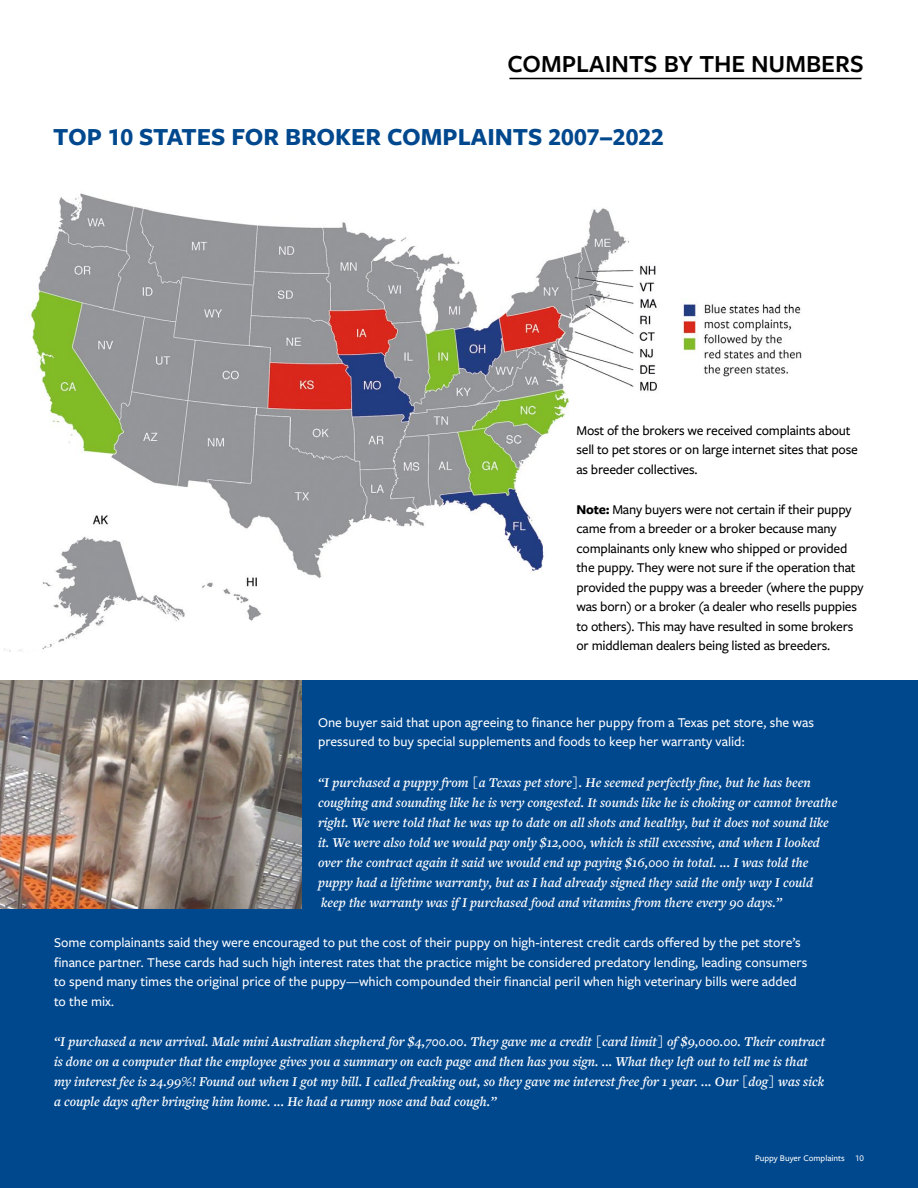
<style>
.page{position:relative;width:918px;height:1188px;background:#fff}
.page>*{position:absolute;margin:0;border:0;box-sizing:border-box;transform-origin:0 0}
.t1{font:700 25.5px "Freight Sans Pro";color:#00488e}
.t2{font:600 25.5px "Freight Sans Pro";color:#000}
.t3{font:italic 600 13.95px/20.1px "Freight Text Pro";color:#fff}
.t4{font:500 13.95px/19.5px "Freight Sans Pro";color:#fff}
.t5{font:500 13.95px/19.5px "Freight Sans Pro";letter-spacing:-.015em;color:#000}
.t6{font:500 9px "Freight Sans Pro";color:#fff}
.s1{font-weight:700}
</style>
<div class="page">
<img style="left:4px;top:193px;width:798px;height:459px">
<hr style="left:509px;top:78px;width:352px;height:1px;background:#000">
<div style="left:0;top:680px;width:918px;height:508px;background:#00488e"></div>
<img style="left:0;top:680px;width:301px;height:228px">
<h1 class="t2" style="left:507px;top:46px;width:358px">COMPLAINTS BY THE NUMBERS</h1>
<h1 class="t1" style="left:53px;top:119px;width:612px">TOP 10 STATES FOR BROKER COMPLAINTS 2007–2022</h1>
<p class="t5" style="left:576px;top:420px;width:283px">Most of the brokers we received complaints about sell to pet stores or on large internet sites that pose as breeder collectives.</p>
<p class="t5" style="left:576px;top:499px;width:289px"><span class="s1">Note:</span> Many buyers were not certain if their puppy came from a breeder or a broker because many complainants only knew who shipped or provided the puppy. They were not sure if the operation that provided the puppy was a breeder (where the puppy was born) or a broker (a dealer who resells puppies to others). This may have resulted in some brokers or middleman dealers being listed as breeders.</p>
<p class="t4" style="left:318px;top:712px;width:497px">One buyer said that upon agreeing to finance her puppy from a Texas pet store, she was pressured to buy special supplements and foods to keep her warranty valid:</p>
<p class="t3" style="left:318px;top:772px;width:521px">“I purchased a puppy from [a Texas pet store]. He seemed perfectly fine, but he has been coughing and sounding like he is very congested. It sounds like he is choking or cannot breathe right. We were told that he was up to date on all shots and healthy, but it does not sound like it. We were also told we would pay only $12,000, which is still excessive, and when I looked over the contract again it said we would end up paying $16,000 in total. ... I was told the puppy had a lifetime warranty, but as I had already signed they said the only way I could keep the warranty was if I purchased food and vitamins from there every 90 days.”</p>
<p class="t4" style="left:54px;top:932px;width:755px">Some complainants said they were encouraged to put the cost of their puppy on high-interest credit cards offered by the pet store’s finance partner. These cards had such high interest rates that the practice might be considered predatory lending, leading consumers to spend many times the original price of the puppy—which compounded their financial peril when high veterinary bills were added to the mix.</p>
<p class="t3" style="left:54px;top:1031px;width:773px">“I purchased a new arrival. Male mini Australian shepherd for $4,700.00. They gave me a credit [card limit] of $9,000.00. Their contract is done on a computer that the employee gives you a summary on each page and then has you sign. ... What they left out to tell me is that my interest fee is 24.99%! Found out when I got my bill. I called freaking out, so they gave me interest free for 1 year. ... Our [dog] was sick a couple days after bringing him home. ... He had a runny nose and bad cough.”</p>
<p class="t6" style="left:755px;top:1152px;width:110px">Puppy Buyer Complaints 10</p>
</div>
